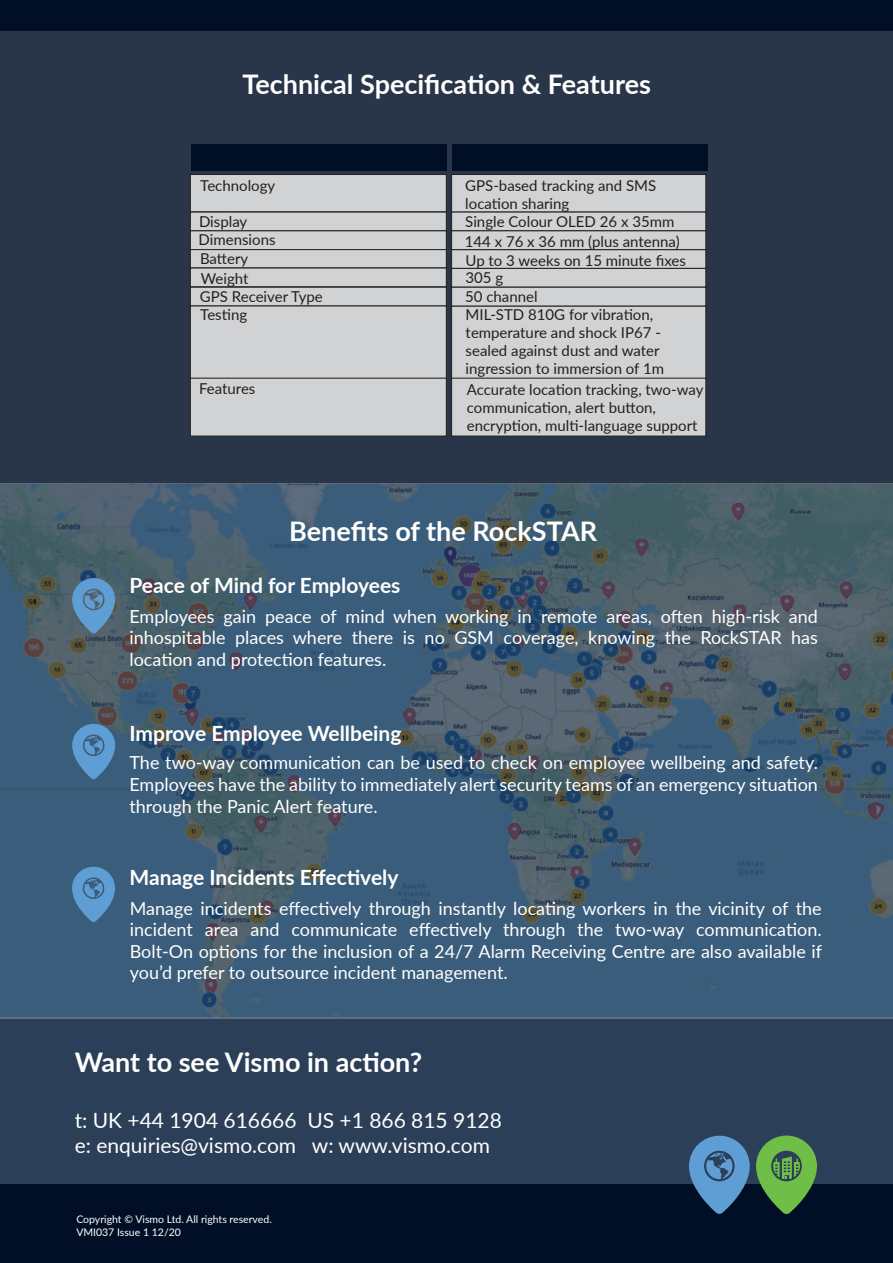
<style>
.page{position:relative;width:893px;height:1263px;background:#fff}
.page>*{position:absolute;margin:0;border:0;box-sizing:border-box;transform-origin:0 0}
.t1{font:700 27px "Lato";color:#fff}
.t2{font:700 21px "Lato";color:#fff}
.t3{font:21px/25.2px "Lato";color:#fff}
.t4{font:18px/21.6px "Lato";color:#fff;text-align:justify}
.t5{font:16.5px "Lato";color:#231f20;scale:1.98 1}
.t6{font:15px/18px "Lato";color:#231f20}
.t7{font:10.5px/12.6px "Lato";color:#fff}
</style>
<div class="page">
<div style="left:0;top:31px;width:893px;height:452px;background:#293548"></div>
<div style="left:0;top:0;width:893px;height:31px;background:#000f26"></div>
<div style="left:0;top:1019px;width:893px;height:165px;background:#2c3f58"></div>
<div style="left:0;top:1184px;width:893px;height:79px;background:#000f26"></div>
<div style="left:190px;top:174px;width:257px;height:38px;background:#d1d2d4;border:1px solid #231f20"></div>
<div style="left:191px;top:144px;width:256px;height:26px;background:#000f26"></div>
<div style="left:190px;top:212px;width:257px;height:19px;background:#d1d2d4"></div>
<div style="left:190px;top:249px;width:257px;height:19px;background:#d1d2d4;border:1px solid #231f20"></div>
<div style="left:190px;top:268px;width:257px;height:19px;background:#d1d2d4;border:1px solid #231f20"></div>
<div style="left:190px;top:230px;width:257px;height:20px;background:#d1d2d4;border:1px solid #231f20"></div>
<div style="left:190px;top:287px;width:257px;height:19px;background:#d1d2d4;border:1px solid #231f20"></div>
<div style="left:190px;top:306px;width:257px;height:73px;background:#d1d2d4"></div>
<div style="left:190px;top:378px;width:257px;height:58px;background:#d1d2d4;border:1px solid #231f20"></div>
<div style="left:451px;top:306px;width:255px;height:73px;background:#d1d2d4;border:1px solid #231f20"></div>
<div style="left:451px;top:174px;width:255px;height:38px;background:#d1d2d4;border:1px solid #231f20"></div>
<div style="left:451px;top:212px;width:255px;height:19px;background:#d1d2d4"></div>
<div style="left:451px;top:249px;width:255px;height:20px;background:#d1d2d4"></div>
<div style="left:451px;top:268px;width:255px;height:20px;background:#d1d2d4;border:1px solid #231f20"></div>
<div style="left:451px;top:230px;width:255px;height:20px;background:#d1d2d4;border:1px solid #231f20"></div>
<div style="left:451px;top:287px;width:255px;height:19px;background:#d1d2d4;border:1px solid #231f20"></div>
<div style="left:451px;top:378px;width:255px;height:58px;background:#d1d2d4;border:1px solid #231f20"></div>
<svg style="left:756px;top:1135px;width:61px;height:79px"></svg>
<svg style="left:689px;top:1136px;width:61px;height:78px"></svg>
<svg style="left:0;top:484px;width:893px;height:535px;background:#405c72"></svg>
<svg style="left:72px;top:578px;width:43px;height:55px;background:#5988ae"></svg>
<svg style="left:72px;top:724px;width:43px;height:55px;background:#5286b3"></svg>
<svg style="left:72px;top:867px;width:43px;height:55px;background:#5186b4"></svg>
<div style="left:452px;top:144px;width:256px;height:26px;background:#000f26"></div>
<h1 class="t1" style="left:242px;top:64px;width:410px">Technical Specification &amp; Features</h1>
<p class="t6" style="left:200px;top:175px;width:76px">Technology</p>
<p class="t6" style="left:465px;top:176px;width:192px">GPS-based tracking and SMS location sharing</p>
<p class="t6" style="left:199px;top:212px;width:50px">Display</p>
<p class="t6" style="left:465px;top:212px;width:211px">Single Colour OLED 26 x 35mm</p>
<p class="t6" style="left:199px;top:230px;width:78px">Dimensions</p>
<p class="t6" style="left:465px;top:232px;width:216px">144 x 76 x 36 mm (plus antenna)</p>
<p class="t6" style="left:201px;top:268px;width:49px">Weight</p>
<p class="t6" style="left:466px;top:268px;width:39px">305 g</p>
<p class="t6" style="left:200px;top:249px;width:50px">Battery</p>
<p class="t6" style="left:466px;top:251px;width:222px">Up to 3 weeks on 15 minute fixes</p>
<p class="t6" style="left:200px;top:287px;width:124px">GPS Receiver Type</p>
<p class="t6" style="left:465px;top:287px;width:74px">50 channel</p>
<p class="t6" style="left:200px;top:305px;width:48px">Testing</p>
<p class="t6" style="left:466px;top:305px;width:200px">MIL-STD 810G for vibration, temperature and shock IP67 - sealed against dust and water ingression to immersion of 1m</p>
<p class="t5" style="left:548px;top:322px;width:9px">*</p>
<p class="t6" style="left:199px;top:378px;width:58px">Features</p>
<p class="t6" style="left:467px;top:379px;width:238px">Accurate location tracking, two-way communication, alert button, encryption, multi-language support</p>
<h1 class="t1" style="left:289px;top:511px;width:309px">Benefits of the RockSTAR</h1>
<p class="t2" style="left:129px;top:570px;width:272px">Peace of Mind for Employees</p>
<p class="t4" style="left:129px;top:605px;width:690px">Employees gain peace of mind when working in remote areas, often high-risk and inhospitable places where there is no GSM coverage, knowing the RockSTAR has location and protection features.</p>
<p class="t2" style="left:129px;top:718px;width:274px">Improve Employee Wellbeing</p>
<p class="t4" style="left:129px;top:751px;width:690px">The two-way communication can be used to check on employee wellbeing and safety.<br>Employees have the ability to immediately alert security teams of an emergency situation through the Panic Alert feature.</p>
<p class="t4" style="left:129px;top:788px;width:150px">...................................</p>
<p class="t2" style="left:129px;top:862px;width:271px">Manage Incidents Effectively</p>
<p class="t4" style="left:130px;top:896px;width:694px">Manage incidents effectively through instantly locating workers in the vicinity of the incident area and communicate effectively through the two-way communication.<br>Bolt-On options for the inclusion of a 24/7 Alarm Receiving Centre are also available if you’d prefer to outsource incident management.</p>
<h1 class="t1" style="left:75px;top:1042px;width:349px">Want to see Vismo in action?</h1>
<p class="t3" style="left:75px;top:1107px;width:429px">t: UK +44 1904 616666 US +1 866 815 9128 e: enquiries@vismo.com w: www.vismo.com</p>
<p class="t7" style="left:76px;top:1213px;width:197px">Copyright © Vismo Ltd. All rights reserved.<br>VMI037 Issue 1 12/20</p>
</div>
